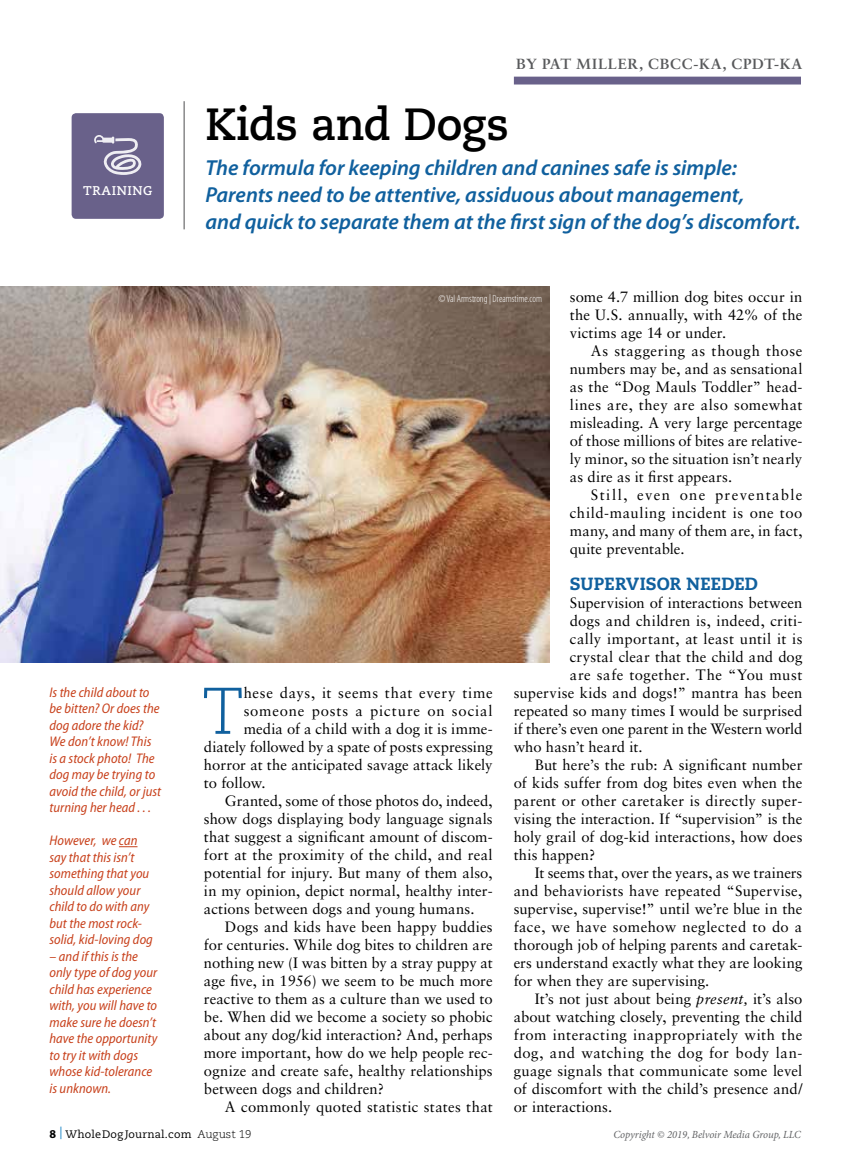
<style>
.page{position:relative;width:864px;height:1175px;background:#fff}
.page>*{position:absolute;margin:0;border:0;box-sizing:border-box;transform-origin:0 0}
.t1{font:300 65.7px "Caecilia LT Std";color:#10609e;scale:.95 1}
.t2{font:700 45px "Caecilia LT Std";color:#000;scale:.96 1}
.t3{font:italic 600 21.75px/27px "Myriad Pro";letter-spacing:-.005em;color:#10609e}
.t4{font:800 17.7px "Caecilia LT Std";letter-spacing:.01em;color:#10609e}
.t5{font:15px/18px "Sabon LT Std";letter-spacing:.01em;color:#000;text-align:justify}
.t6{font:15px "Sabon LT Std";letter-spacing:.03em;color:#000}
.t7{font:15px "Sabon LT Std";letter-spacing:-.01em;color:#000}
.t8{font:15px "Sabon LT Std";letter-spacing:.04em;color:#000}
.t9{font:15px "Sabon LT Std";letter-spacing:.05em;color:#000}
.t10{font:15px "Sabon LT Std";letter-spacing:.055em;color:#000}
.t11{font:700 14.7px "Sabon LT Std";letter-spacing:.045em;color:#58595b}
.t12{font:italic semi-condensed 14.1px/16.5px "Myriad Pro";letter-spacing:.005em;color:#c8411c}
.t13{font:700 12.6px "Caecilia LT Std";letter-spacing:.12em;color:#fff}
.t14{font:italic 10.8px "Minion Pro";letter-spacing:-.01em;color:#636466}
.t15{font:10.8px "Caecilia LT Std";letter-spacing:.02em;color:#000}
.t16{font:300 condensed 10.5px "Myriad Pro";color:#fff}
.s1{font-style:italic}
.s2{font-family:"Myriad Pro";font-weight:700;font-size:12px}
.s3{font-family:"Minion Pro";font-size:12.45px;color:#0079c1}
.s4{font-weight:300;font-size:11.25px}
</style>
<div class="page">
<hr style="left:184px;top:101px;width:1px;height:128px;background:#4d4d4f">
<svg style="left:119px;top:846px;width:19px;height:1px"></svg>
<div style="left:514px;top:77px;width:287px;height:7px;background:#69618a"></div>
<div style="left:72px;top:113px;width:92px;height:106px;background:#69618a;border-radius:4px"></div>
<svg style="left:94px;top:135px;width:48px;height:40px"></svg>
<img style="left:0;top:286px;width:550px;height:376px">
<p class="t13" style="left:83px;top:183px;width:71px">Training</p>
<p class="t12" style="left:49px;top:684px;width:113px">Is the child about to be bitten? Or does the dog adore the kid?<br>We don’t know! This is a stock photo! The dog may be trying to avoid the child, or just turning her head . . .</p>
<p class="t12" style="left:49px;top:832px;width:105px">However, we can say that this isn’t something that you should allow your child to do with any but the most rock&shy;solid, kid-loving dog</p>
<p class="t12" style="left:49px;top:948px;width:109px">– and if this is the only type of dog your child has experience with, you will have to make sure he doesn’t have the opportunity to try it with dogs whose kid-tolerance is unknown.</p>
<p class="t11" style="left:516px;top:55px;width:287px">BY PAT MILLER, CBCC-KA, CPDT-KA</p>
<h2 class="t2" style="left:205px;top:98px;width:318px">Kids and Dogs</h2>
<h3 class="t3" style="left:205px;top:153px;width:597px">The formula for keeping children and canines safe is simple:<br>Parents need to be attentive, assiduous about management,<br>and quick to separate them at the first sign of the dog’s discomfort.</h3>
<p class="t5" style="left:570px;top:287px;width:234px">some 4.7 million dog bites occur in the U.S. annually, with 42% of the victims age 14 or under.</p>
<p class="t5" style="left:570px;top:341px;width:234px;text-indent:21px">As staggering as though those numbers may be, and as sensational as the “Dog Mauls Toddler” head&shy;lines are, they are also somewhat misleading. A very large percentage of those millions of bites are relative&shy;ly minor, so the situation isn’t nearly as dire as it first appears.</p>
<p class="t5" style="left:570px;top:485px;width:234px;text-indent:21px">Still, even one preventable child-mauling incident is one too many, and many of them are, in fact, quite preventable.</p>
<p class="t4" style="left:570px;top:572px;width:188px">SUPERVISOR NEEDED</p>
<p class="t5" style="left:570px;top:593px;width:234px">Supervision of interactions between</p>
<p class="t5" style="left:570px;top:611px;width:234px">dogs and children is, indeed, criti-</p>
<p class="t6" style="left:570px;top:629px;width:234px">cally important, at least until it is</p>
<p class="t5" style="left:570px;top:647px;width:234px">crystal clear that the child and dog</p>
<p class="t6" style="left:570px;top:665px;width:234px">are safe together. The “You must</p>
<p class="t5" style="left:514px;top:683px;width:290px">supervise kids and dogs!” mantra has been</p>
<p class="t5" style="left:514px;top:701px;width:290px">repeated so many times I would be surprised</p>
<p class="t7" style="left:514px;top:719px;width:290px">if there’s even one parent in the Western world</p>
<p class="t5" style="left:514px;top:737px;width:131px">who hasn’t heard it.</p>
<p class="t5" style="left:535px;top:755px;width:269px">But here’s the rub: A significant number</p>
<p class="t5" style="left:514px;top:773px;width:290px">of kids suffer from dog bites even when the</p>
<p class="t5" style="left:514px;top:791px;width:290px">parent or other caretaker is directly super-</p>
<p class="t5" style="left:514px;top:809px;width:290px">vising the interaction. If “supervision” is the</p>
<p class="t5" style="left:514px;top:827px;width:290px">holy grail of dog-kid interactions, how does</p>
<p class="t5" style="left:514px;top:845px;width:83px">this happen?</p>
<p class="t5" style="left:535px;top:863px;width:269px">It seems that, over the years, as we trainers</p>
<p class="t5" style="left:514px;top:881px;width:290px">and behaviorists have repeated “Supervise,</p>
<p class="t5" style="left:514px;top:899px;width:290px">supervise, supervise!” until we’re blue in the</p>
<p class="t6" style="left:514px;top:917px;width:290px">face, we have somehow neglected to do a</p>
<p class="t5" style="left:514px;top:935px;width:290px">thorough job of helping parents and caretak-</p>
<p class="t5" style="left:514px;top:953px;width:290px">ers understand exactly what they are looking</p>
<p class="t5" style="left:514px;top:971px;width:197px">for when they are supervising.</p>
<p class="t5" style="left:535px;top:989px;width:269px">It’s not just about being <span class="s1">present,</span> it’s also</p>
<p class="t5" style="left:514px;top:1007px;width:290px">about watching closely, preventing the child</p>
<p class="t6" style="left:514px;top:1025px;width:290px">from interacting inappropriately with the</p>
<p class="t8" style="left:514px;top:1043px;width:290px">dog, and watching the dog for body lan-</p>
<p class="t5" style="left:514px;top:1061px;width:290px">guage signals that communicate some level</p>
<p class="t5" style="left:514px;top:1079px;width:290px">of discomfort with the child’s presence and/</p>
<p class="t5" style="left:514px;top:1097px;width:100px">or interactions.</p>
<p class="t16" style="left:438px;top:292px;width:105px">© Val Armstrong | Dreamstime.com</p>
<h1 class="t1" style="left:202px;top:674px;width:45px">T</h1>
<p class="t9" style="left:244px;top:683px;width:251px">hese days, it seems that every time</p>
<p class="t10" style="left:244px;top:701px;width:251px">someone posts a picture on social</p>
<p class="t5" style="left:244px;top:719px;width:251px">media of a child with a dog it is imme-</p>
<p class="t5" style="left:204px;top:737px;width:290px">diately followed by a spate of posts expressing</p>
<p class="t5" style="left:204px;top:755px;width:290px">horror at the anticipated savage attack likely</p>
<p class="t5" style="left:204px;top:773px;width:63px">to follow.</p>
<p class="t5" style="left:225px;top:791px;width:269px">Granted, some of those photos do, indeed,</p>
<p class="t5" style="left:204px;top:809px;width:290px">show dogs displaying body language signals</p>
<p class="t5" style="left:204px;top:827px;width:290px">that suggest a significant amount of discom-</p>
<p class="t5" style="left:204px;top:845px;width:290px">fort at the proximity of the child, and real</p>
<p class="t5" style="left:204px;top:863px;width:290px">potential for injury. But many of them also,</p>
<p class="t5" style="left:204px;top:881px;width:290px">in my opinion, depict normal, healthy inter-</p>
<p class="t5" style="left:204px;top:899px;width:272px">actions between dogs and young humans.</p>
<p class="t5" style="left:225px;top:917px;width:269px">Dogs and kids have been happy buddies</p>
<p class="t5" style="left:204px;top:935px;width:290px">for centuries. While dog bites to children are</p>
<p class="t5" style="left:204px;top:953px;width:290px">nothing new (I was bitten by a stray puppy at</p>
<p class="t5" style="left:204px;top:971px;width:290px">age five, in 1956) we seem to be much more</p>
<p class="t5" style="left:204px;top:989px;width:290px">reactive to them as a culture than we used to</p>
<p class="t5" style="left:204px;top:1007px;width:290px">be. When did we become a society so phobic</p>
<p class="t5" style="left:204px;top:1025px;width:290px">about any dog/kid interaction? And, perhaps</p>
<p class="t5" style="left:204px;top:1043px;width:290px">more important, how do we help people rec-</p>
<p class="t5" style="left:204px;top:1061px;width:290px">ognize and create safe, healthy relationships</p>
<p class="t5" style="left:204px;top:1079px;width:182px">between dogs and children?</p>
<p class="t5" style="left:225px;top:1097px;width:269px">A commonly quoted statistic states that</p>
<p class="t15" style="left:49px;top:1127px;width:203px"><span class="s2">8</span> <span class="s3">|</span> WholeDog Journal.com <span class="s4">August 19</span></p>
<p class="t14" style="left:613px;top:1127px;width:189px">Copyright © 2019, Belvoir Media Group, LLC</p>
</div>
